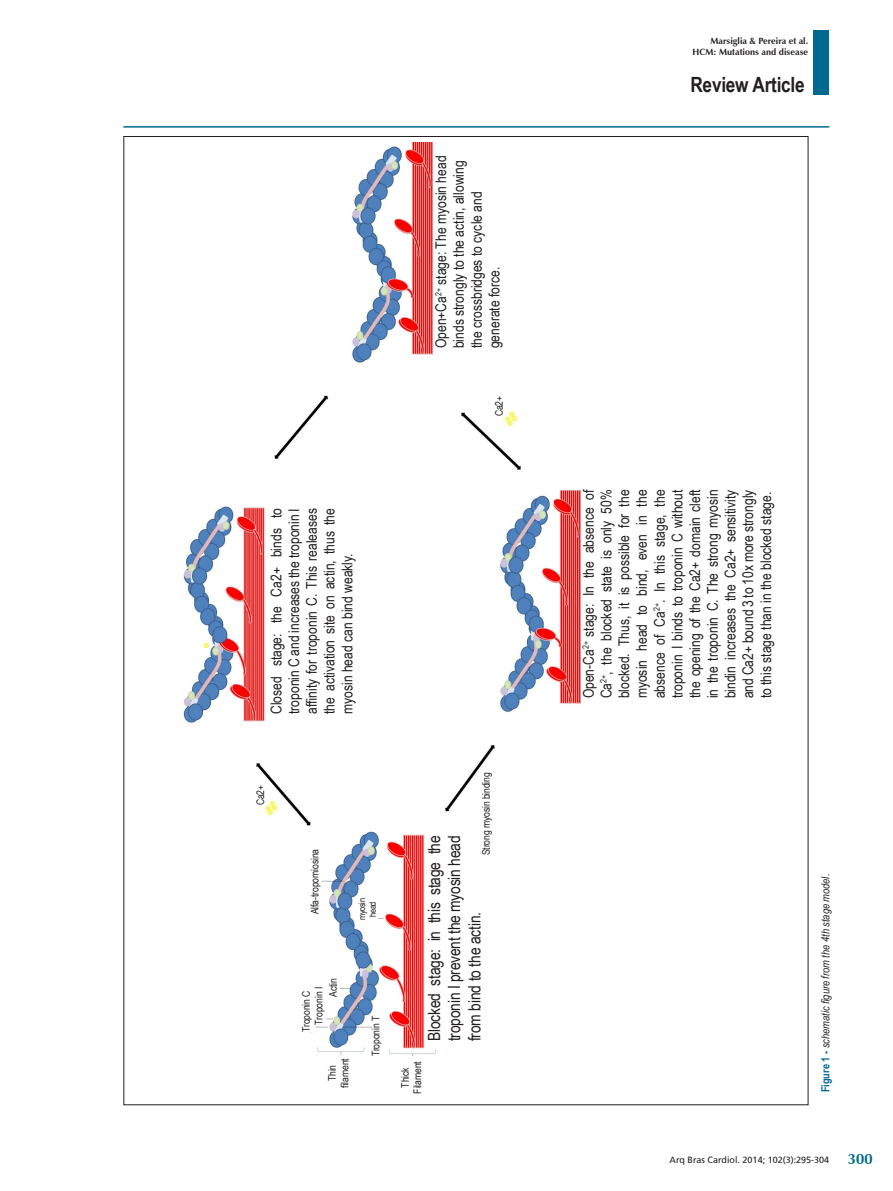
<style>
.page{position:relative;width:893px;height:1191px;background:#fff}
.page>*{position:absolute;margin:0;border:0;box-sizing:border-box;transform-origin:0 0}
.t1{font:700 21px "Arial Narrow";letter-spacing:-.01em;color:#231f20}
._03_-_TEXTO_TABELA{font:16.8px/20.2px "Arial Narrow";letter-spacing:-.01em;color:#231f20;text-align:justify}
.t2{font:700 15px "Zapf Humanist 601 BT";color:#006991}
._03_-_TEXTO_TABELA-2{font:14.7px/17.7px "Arial Narrow";color:#231f20;text-align:justify}
._06_-_LEGENDA_FIGURA{font:italic 11.25px "Arial Narrow";color:#231f20}
._03_-_TEXTO_TABELA-3{font:10.5px "Arial Narrow";letter-spacing:-.01em;color:#231f20}
.t3{font:700 9px "Zapf Humanist 601 BT";color:#231f20}
.t4{font:9px "Frutiger";color:#231f20}
._03_-_TEXTO_TABELA-4{font:9px "Arial Narrow";letter-spacing:-.03em;color:#231f20}
.s1{font-weight:700;font-style:normal;color:#006991}
</style>
<div class="page">
<hr style="left:123px;top:126px;width:706px;height:2px;background:#006991">
<div style="left:813px;top:30px;width:16px;height:64px;background:#006991"></div>
<img style="left:183px;top:143px;width:398px;height:913px">
<div style="left:271px;top:508px;width:99px;height:212px;background:#fff"></div>
<div style="left:428px;top:835px;width:52px;height:212px;background:#fff"></div>
<div style="left:435px;top:143px;width:67px;height:211px;background:#fff"></div>
<div style="left:328px;top:1055px;width:25px;height:36px;background:#fff"></div>
<div style="left:329px;top:972px;width:11px;height:30px;background:#fff"></div>
<div style="left:302px;top:979px;width:12px;height:53px;background:#fff"></div>
<div style="left:315px;top:972px;width:11px;height:52px;background:#fff"></div>
<div style="left:372px;top:1014px;width:11px;height:42px;background:#fff"></div>
<div style="left:359px;top:890px;width:19px;height:38px;background:#fff"></div>
<div style="left:311px;top:848px;width:11px;height:66px;background:#fff"></div>
<div style="left:482px;top:768px;width:8px;height:87px;background:#fff"></div>
<div style="left:256px;top:783px;width:10px;height:22px;background:#fff"></div>
<div style="left:495px;top:394px;width:10px;height:22px;background:#fff"></div>
<p class="_03_-_TEXTO_TABELA-2" style="left:432px;top:348px;width:194px;text-align:left;rotate:-90deg">Open+Ca<sup>2+</sup> stage: The myosin head binds strongly to the actin, allowing the crossbridges to cycle and generate force.</p>
<p class="_03_-_TEXTO_TABELA-2" style="left:267px;top:714px;width:207px;rotate:-90deg">Closed stage: the Ca2+ binds to troponin C and increases the troponin I affinity for troponin C. This realeases the activation site on actin, thus the myosin head can bind weakly.</p>
<p class="_03_-_TEXTO_TABELA-3" style="left:253px;top:805px;width:22px;rotate:-90deg">Ca2+</p>
<p class="_03_-_TEXTO_TABELA-3" style="left:307px;top:914px;width:67px;rotate:-90deg">Alfa-tropomiosina</p>
<p class="_03_-_TEXTO_TABELA-4" style="left:355px;top:920px;width:24px;rotate:-90deg">myosin</p>
<p class="_03_-_TEXTO_TABELA-4" style="left:366px;top:917px;width:17px;rotate:-90deg">head</p>
<p class="_03_-_TEXTO_TABELA-3" style="left:325px;top:996px;width:20px;rotate:-90deg">Actin</p>
<p class="_03_-_TEXTO_TABELA-3" style="left:299px;top:1032px;width:43px;rotate:-90deg">Troponin C</p>
<p class="_03_-_TEXTO_TABELA-3" style="left:311px;top:1024px;width:39px;rotate:-90deg">Troponin I</p>
<p class="_03_-_TEXTO_TABELA-3" style="left:368px;top:1056px;width:42px;rotate:-90deg">Troponin T</p>
<p class="_03_-_TEXTO_TABELA-3" style="left:491px;top:416px;width:22px;rotate:-90deg">Ca2+</p>
<p class="_03_-_TEXTO_TABELA-3" style="left:478px;top:855px;width:85px;rotate:-90deg">Strong myosin binding</p>
<p class="_03_-_TEXTO_TABELA" style="left:423px;top:1041px;width:207px;rotate:-90deg">Blocked stage: in this stage the troponin I prevent the myosin head from bind to the actin.</p>
<p class="_03_-_TEXTO_TABELA-3" style="left:324px;top:1081px;width:18px;rotate:-90deg">Thin</p>
<p class="_03_-_TEXTO_TABELA-3" style="left:337px;top:1087px;width:31px;rotate:-90deg">filament</p>
<p class="_03_-_TEXTO_TABELA-3" style="left:397px;top:1087px;width:22px;rotate:-90deg">Thick</p>
<p class="_03_-_TEXTO_TABELA-3" style="left:410px;top:1093px;width:34px;rotate:-90deg">Filament</p>
<p class="t3" style="left:710px;top:36px;width:99px">Marsiglia &amp; Pereira et al.</p>
<p class="t3" style="left:693px;top:47px;width:117px">HCM: Mutations and disease</p>
<h1 class="t1" style="left:690px;top:69px;width:116px">Review Article</h1>
<p class="_03_-_TEXTO_TABELA-2" style="left:579px;top:698px;width:211px;rotate:-90deg">Open-Ca<sup>2+</sup> stage: In the absence of Ca<sup>2+</sup>, the blocked state is only 50% blocked. Thus, it is possible for the myosin head to bind, even in the absence of Ca<sup>2+</sup>. In this stage, the troponin I binds to troponin C without the opening of the Ca2+ domain cleft in the troponin C. The strong myosin bindin increases the Ca2+ sensitivity and Ca2+ bound 3 to 10x more strongly to this stage than in the blocked stage.</p>
<p class="_06_-_LEGENDA_FIGURA" style="left:818px;top:1092px;width:220px;rotate:-90deg"><span class="s1">Figure 1 -</span> schematic figure from the 4th stage model.</p>
<p class="t4" style="left:670px;top:1154px;width:161px">Arq Bras Cardiol. 2014; 102(3):295-304</p>
<p class="t2" style="left:848px;top:1149px;width:26px">300</p>
</div>
